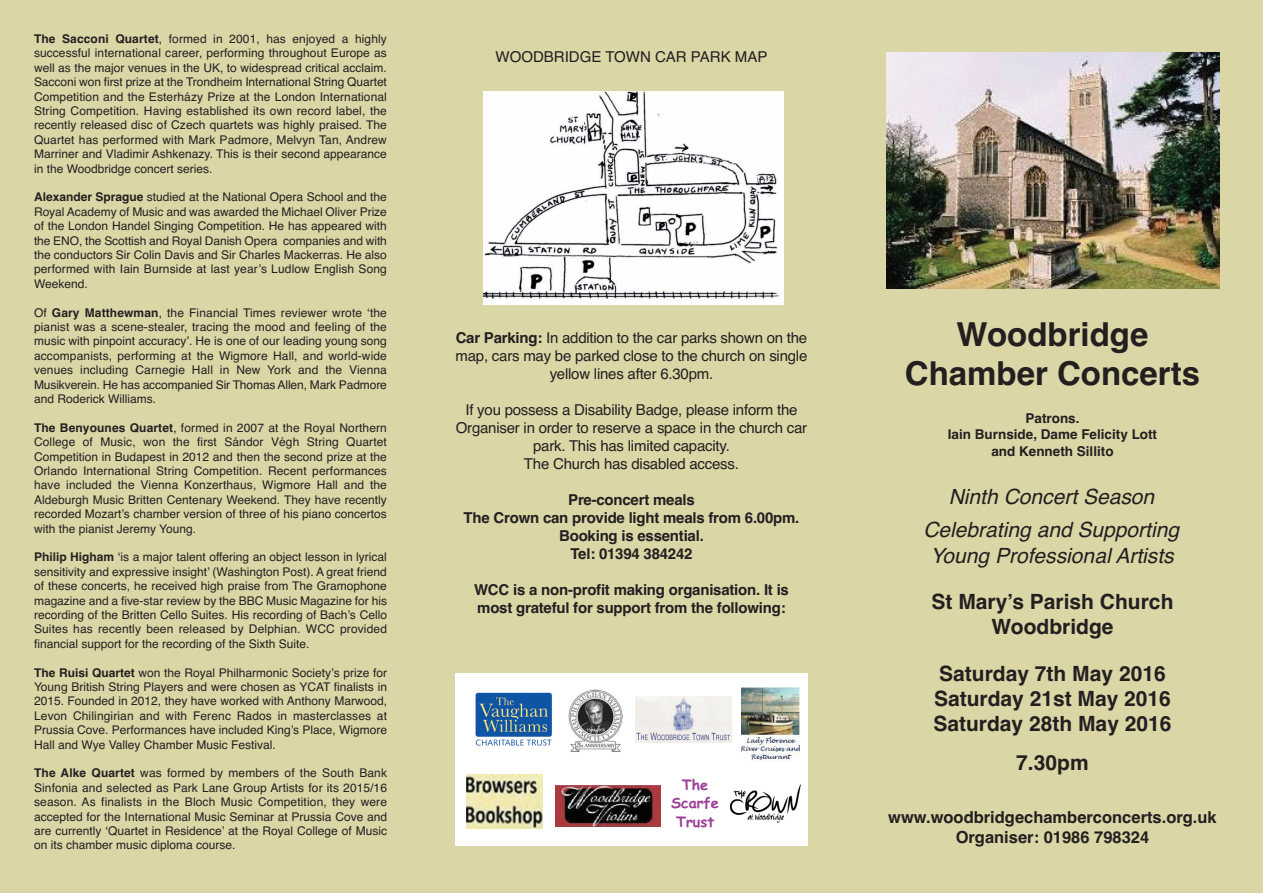
<style>
.page{position:relative;width:1263px;height:893px;background:#dbd6a6}
.page>*{position:absolute;margin:0;border:0;box-sizing:border-box;transform-origin:0 0}
.t1{font:700 33px/39.6px "Helvetica";color:#231f20;text-align:center}
.t2{font:700 21px/25.2px "Helvetica";color:#231f20;text-align:center}
.t3{font:italic 21px/33.8px "Helvetica";color:#231f20;text-align:center}
.t4{font:700 16.5px/19.8px "Helvetica";color:#231f20;text-align:center}
.t5{font:15px/18px "Helvetica";letter-spacing:-.015em;color:#231f20;text-align:center}
.t6{font:700 15px/18px "Helvetica";letter-spacing:-.015em;color:#231f20;text-align:center}
.t7{font:700 14.4px/18.6px "Comic Sans MS";color:#9c3d96;text-align:center}
.t8{font:700 13.5px/16.5px "Helvetica";color:#231f20;text-align:center}
.t9{font:12px/14.4px "Helvetica";color:#231f20;text-align:justify}
.s1{font-weight:700}
</style>
<div class="page">
<img style="left:886px;top:53px;width:334px;height:235px">
<img style="left:483px;top:91px;width:300px;height:214px">
<div style="left:455px;top:672px;width:353px;height:173px;background:#fff"></div>
<img style="left:568px;top:689px;width:54px;height:63px">
<img style="left:475px;top:692px;width:77px;height:54px">
<img style="left:730px;top:785px;width:70px;height:37px">
<img style="left:635px;top:696px;width:96px;height:46px">
<div style="left:742px;top:687px;width:59px;height:77px;background:linear-gradient(to right,#fbfbfa,#fcfbfa)"></div>
<img style="left:742px;top:687px;width:57px;height:74px">
<img style="left:556px;top:785px;width:104px;height:41px">
<div style="left:463px;top:771px;width:80px;height:63px;background:linear-gradient(to right,#fff,#fff)"></div>
<img style="left:466px;top:775px;width:76px;height:53px">
<p class="t9" style="left:34px;top:32px;width:354px"><span class="s1">The Sacconi Quartet</span>, formed in 2001, has enjoyed a highly successful international career, performing throughout Europe as well as the major venues in the UK, to widespread critical acclaim.<br>Sacconi won first prize at the Trondheim International String Quartet Competition and the Esterházy Prize at the London International String Competition. Having established its own record label, the recently released disc of Czech quartets was highly praised. The Quartet has performed with Mark Padmore, Melvyn Tan, Andrew Marriner and Vladimir Ashkenazy. This is their second appearance in the Woodbridge concert series.</p>
<p class="t9" style="left:34px;top:190px;width:354px"><span class="s1">Alexander Sprague</span> studied at the National Opera School and the Royal Academy of Music and was awarded the Michael Oliver Prize of the London Handel Singing Competition. He has appeared with the ENO, the Scottish and Royal Danish Opera companies and with the conductors Sir Colin Davis and Sir Charles Mackerras. He also performed with Iain Burnside at last year’s Ludlow English Song Weekend.</p>
<p class="t9" style="left:34px;top:305px;width:354px">Of <span class="s1">Gary Matthewman</span>, the Financial Times reviewer wrote ‘the pianist was a scene-stealer, tracing the mood and feeling of the music with pinpoint accuracy’. He is one of our leading young song accompanists, performing at the Wigmore Hall, and world-wide venues including Carnegie Hall in New York and the Vienna Musikverein. He has accompanied Sir Thomas Allen, Mark Padmore and Roderick Williams.</p>
<p class="t9" style="left:34px;top:420px;width:354px"><span class="s1">The Benyounes Quartet</span>, formed in 2007 at the Royal Northern College of Music, won the first Sándor Végh String Quartet Competition in Budapest in 2012 and then the second prize at the Orlando International String Competition. Recent performances have included the Vienna Konzerthaus, Wigmore Hall and the Aldeburgh Music Britten Centenary Weekend. They have recently recorded Mozart’s chamber version of three of his piano concertos with the pianist Jeremy Young.</p>
<p class="t9" style="left:34px;top:550px;width:354px"><span class="s1">Philip Higham</span> ‘is a major talent offering an object lesson in lyrical sensitivity and expressive insight’ (Washington Post). A great friend of these concerts, he received high praise from The Gramophone magazine and a five-star review by the BBC Music Magazine for his recording of the Britten Cello Suites. His recording of Bach’s Cello Suites has recently been released by Delphian. WCC provided financial support for the recording of the Sixth Suite.</p>
<p class="t9" style="left:34px;top:665px;width:354px"><span class="s1">The Ruisi Quartet</span> won the Royal Philharmonic Society’s prize for Young British String Players and were chosen as YCAT finalists in 2015. Founded in 2012, they have worked with Anthony Marwood, Levon Chilingirian and with Ferenc Rados in masterclasses at Prussia Cove. Performances have included King’s Place, Wigmore Hall and Wye Valley Chamber Music Festival.</p>
<p class="t9" style="left:34px;top:766px;width:354px"><span class="s1">The Alke Quartet</span> was formed by members of the South Bank Sinfonia and selected as Park Lane Group Artists for its 2015/16 season. As finalists in the Bloch Music Competition, they were accepted for the International Music Seminar at Prussia Cove and are currently ‘Quartet in Residence’ at the Royal College of Music on its chamber music diploma course.</p>
<p class="t5" style="left:496px;top:48px;width:273px">WOODBRIDGE TOWN CAR PARK MAP</p>
<p class="t5" style="left:456px;top:329px;width:353px"><span class="s1">Car Parking:</span> In addition to the car parks shown on the map, cars may be parked close to the church on single yellow lines after 6.30pm.</p>
<p class="t5" style="left:456px;top:401px;width:353px">If you possess a Disability Badge, please inform the Organiser in order to reserve a space in the church car park. This has limited capacity.<br>The Church has disabled access.</p>
<p class="t6" style="left:464px;top:491px;width:337px">Pre-concert meals<br>The Crown can provide light meals from 6.00pm.<br>Booking is essential.<br>Tel: 01394 384242</p>
<p class="t6" style="left:474px;top:581px;width:316px;text-align:left">WCC is a non-profit making organisation. It is most grateful for support from the following:</p>
<p class="t7" style="left:671px;top:775px;width:49px">The<br>Scarfe<br>Trust</p>
<h1 class="t1" style="left:905px;top:315px;width:297px">Woodbridge<br>Chamber Concerts</h1>
<p class="t8" style="left:948px;top:410px;width:211px">Patrons.<br>Iain Burnside, Dame Felicity Lott and Kenneth Sillito</p>
<h2 class="t3" style="left:923px;top:479px;width:257px">Ninth Concert Season<br>Celebrating and Supporting</h2>
<h2 class="t3" style="left:930px;top:538px;width:245px">Young Professional Artists</h2>
<h2 class="t2" style="left:931px;top:589px;width:243px">St Mary’s Parish Church<br>Woodbridge</h2>
<h2 class="t2" style="left:933px;top:661px;width:240px;text-align:left">Saturday 7th May 2016<br>Saturday 21st May 2016<br>Saturday 28th May 2016</h2>
<h2 class="t2" style="left:1016px;top:751px;width:74px">7.30pm</h2>
<h3 class="t4" style="left:888px;top:808px;width:330px">www.woodbridgechamberconcerts.org.uk<br>Organiser: 01986 798324</h3>
</div>
